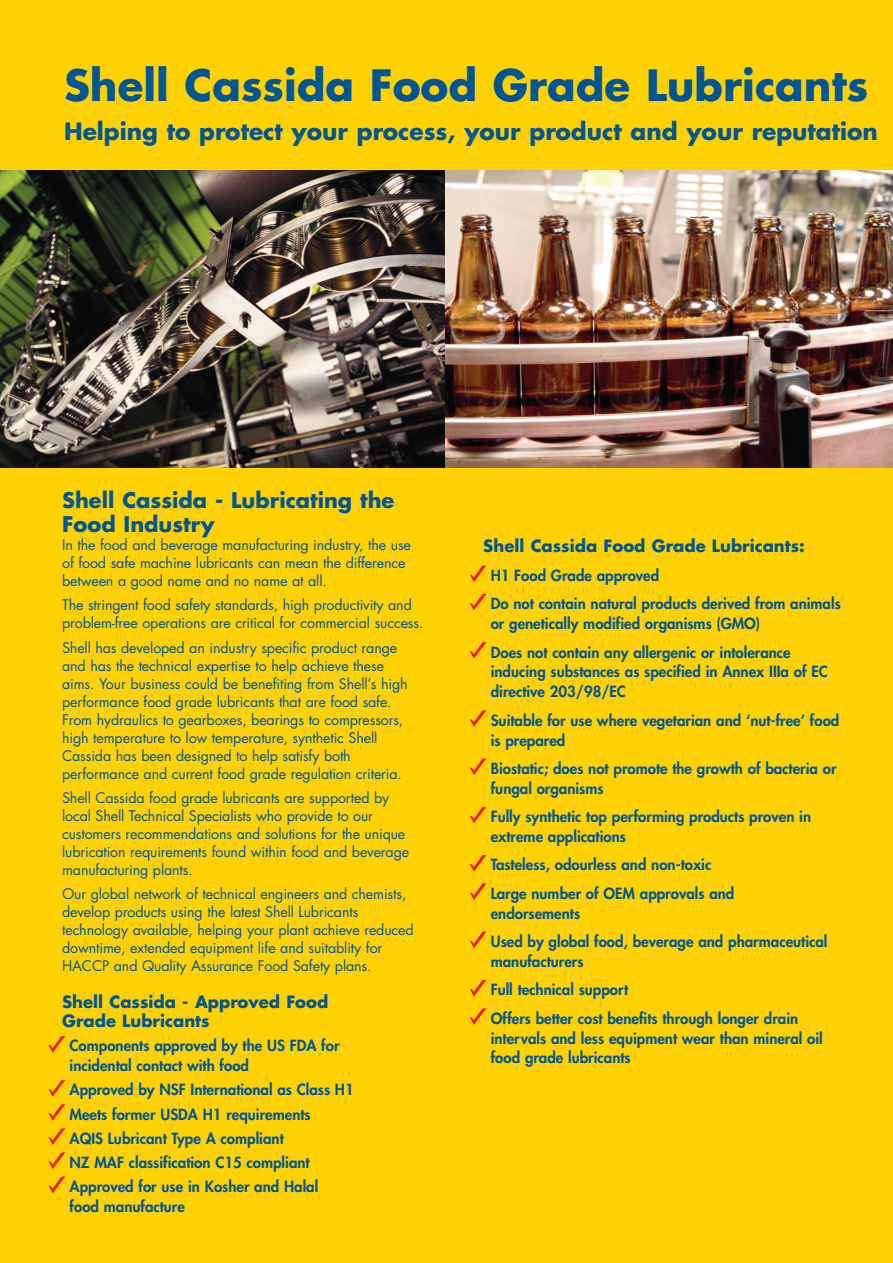
<style>
.page{position:relative;width:893px;height:1263px;background:#fff}
.page>*{position:absolute;margin:0;border:0;box-sizing:border-box;transform-origin:0 0}
.t1{font:700 42px "Futura Std";color:#005595}
.t2{font:700 23.25px "Futura Std";color:#005595}
.t3{font:700 21px/24px "Futura Std";color:#005595}
.t4{font:700 16.5px/19.5px "Futura Std";color:#005595}
.t5{font:800 15px/19.8px "Futura";color:#005595}
.t6{font:14.25px/18px "Futura Std";letter-spacing:-.01em;color:#005595}
</style>
<div class="page">
<div style="left:0;top:0;width:892px;height:1263px;background:#fed105"></div>
<img style="left:0;top:170px;width:445px;height:298px">
<img style="left:445px;top:170px;width:447px;height:298px">
<svg style="left:48px;top:1036px;width:17px;height:17px"></svg>
<svg style="left:48px;top:1080px;width:17px;height:17px"></svg>
<svg style="left:48px;top:1104px;width:17px;height:17px"></svg>
<svg style="left:48px;top:1128px;width:17px;height:17px"></svg>
<svg style="left:48px;top:1152px;width:17px;height:17px"></svg>
<svg style="left:48px;top:1177px;width:17px;height:16px"></svg>
<svg style="left:469px;top:565px;width:17px;height:17px"></svg>
<svg style="left:469px;top:594px;width:17px;height:16px"></svg>
<svg style="left:469px;top:642px;width:17px;height:17px"></svg>
<svg style="left:469px;top:710px;width:17px;height:17px"></svg>
<svg style="left:469px;top:758px;width:17px;height:17px"></svg>
<svg style="left:469px;top:807px;width:17px;height:16px"></svg>
<svg style="left:469px;top:855px;width:17px;height:17px"></svg>
<svg style="left:469px;top:883px;width:17px;height:17px"></svg>
<svg style="left:469px;top:932px;width:17px;height:16px"></svg>
<svg style="left:469px;top:980px;width:17px;height:16px"></svg>
<svg style="left:469px;top:1008px;width:17px;height:17px"></svg>
<h1 class="t1" style="left:64px;top:66px;width:805px">Shell Cassida Food Grade Lubricants</h1>
<h2 class="t2" style="left:64px;top:121px;width:815px">Helping to protect your process, your product and your reputation</h2>
<h3 class="t3" style="left:62px;top:490px;width:334px">Shell Cassida - Lubricating the<br>Food Industry</h3>
<p class="t6" style="left:62px;top:537px;width:350px">In the food and beverage manufacturing industry, the use of food safe machine lubricants can mean the difference between a good name and no name at all.</p>
<p class="t6" style="left:62px;top:597px;width:363px">The stringent food safety standards, high productivity and problem-free operations are critical for commercial success.</p>
<p class="t6" style="left:62px;top:640px;width:347px">Shell has developed an industry specific product range and has the technical expertise to help achieve these aims. Your business could be benefiting from Shell’s high performance food grade lubricants that are food safe.<br>From hydraulics to gearboxes, bearings to compressors, high temperature to low temperature, synthetic Shell Cassida has been designed to help satisfy both performance and current food grade regulation criteria.</p>
<p class="t6" style="left:62px;top:790px;width:348px">Shell Cassida food grade lubricants are supported by local Shell Technical Specialists who provide to our customers recommendations and solutions for the unique lubrication requirements found within food and beverage manufacturing plants.</p>
<p class="t6" style="left:62px;top:886px;width:353px">Our global network of technical engineers and chemists, develop products using the latest Shell Lubricants technology available, helping your plant achieve reduced downtime, extended equipment life and suitablity for HACCP and Quality Assurance Food Safety plans.</p>
<p class="t4" style="left:62px;top:993px;width:268px">Shell Cassida - Approved Food<br>Grade Lubricants</p>
<p class="t5" style="left:70px;top:1037px;width:271px">Components approved by the US FDA for incidental contact with food</p>
<p class="t5" style="left:70px;top:1079px;width:286px;line-height:24.2px">Approved by NSF International as Class H1<br>Meets former USDA H1 requirements<br>AQIS Lubricant Type A compliant<br>NZ MAF classification C15 compliant Approved for use in Kosher and Halal</p>
<p class="t5" style="left:70px;top:1198px;width:117px">food manufacture</p>
<p class="t4" style="left:483px;top:538px;width:323px">Shell Cassida Food Grade Lubricants:</p>
<p class="t5" style="left:490px;top:562px;width:351px;line-height:28.3px">H1 Food Grade approved<br>Do not contain natural products derived from animals</p>
<p class="t5" style="left:490px;top:611px;width:301px;line-height:28.3px">or genetically modified organisms (GMO)<br>Does not contain any allergenic or intolerance</p>
<p class="t5" style="left:490px;top:663px;width:338px">inducing substances as specified in Annex IIIa of EC directive 203/98/EC</p>
<p class="t5" style="left:490px;top:711px;width:350px">Suitable for use where vegetarian and ‘nut-free’ food is prepared</p>
<p class="t5" style="left:490px;top:760px;width:347px">Biostatic; does not promote the growth of bacteria or fungal organisms</p>
<p class="t5" style="left:490px;top:808px;width:322px">Fully synthetic top performing products proven in extreme applications</p>
<p class="t5" style="left:490px;top:852px;width:245px;line-height:28.3px">Tasteless, odourless and non-toxic<br>Large number of OEM approvals and</p>
<p class="t5" style="left:490px;top:900px;width:338px;line-height:28.3px">endorsements<br>Used by global food, beverage and pharmaceutical</p>
<p class="t5" style="left:490px;top:948px;width:309px;line-height:28.3px">manufacturers<br>Full technical support<br>Offers better cost benefits through longer drain</p>
<p class="t5" style="left:490px;top:1029px;width:333px">intervals and less equipment wear than mineral oil food grade lubricants</p>
</div>
